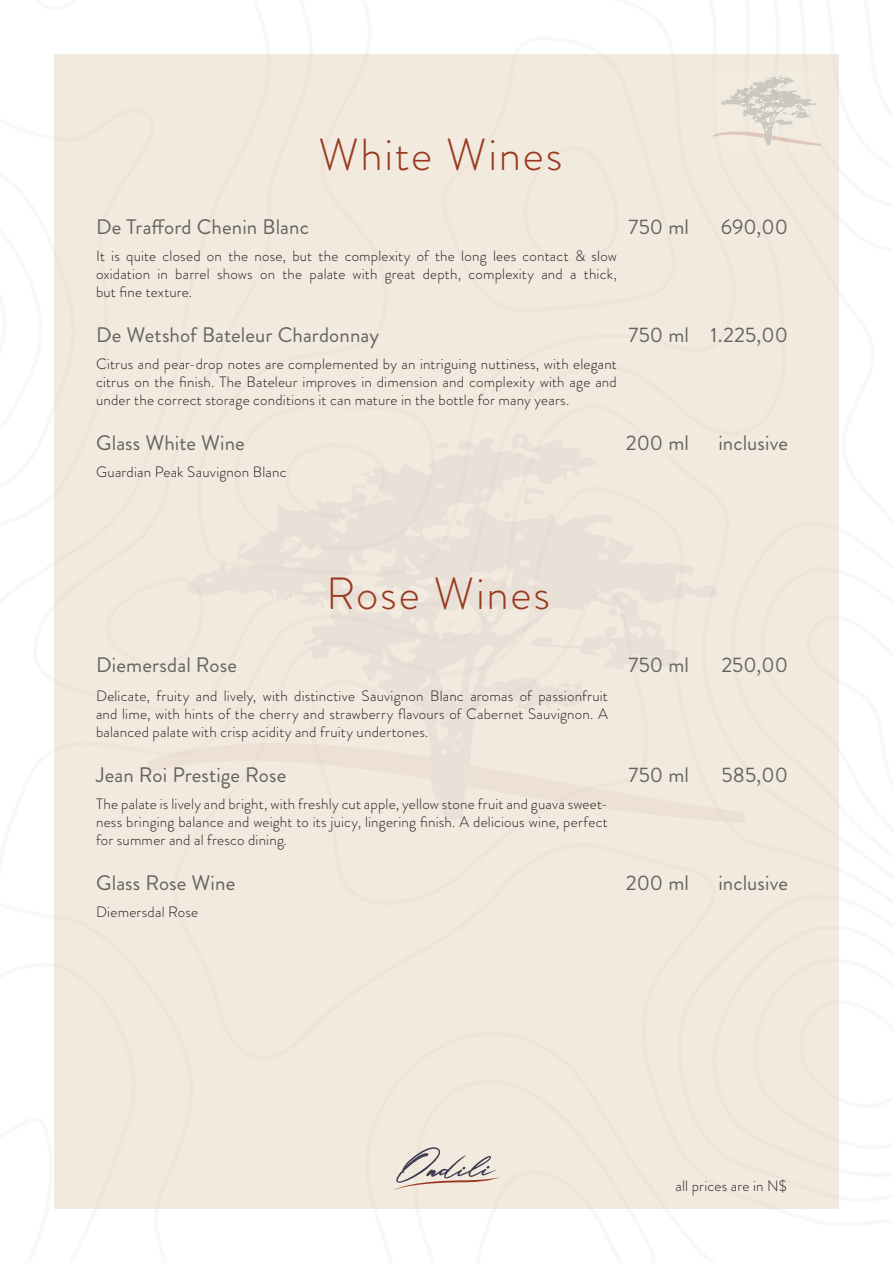
<style>
.page{position:relative;width:893px;height:1263px;background:#fff}
.page>*{position:absolute;margin:0;border:0;box-sizing:border-box;transform-origin:0 0}
.t1{font:300 45px "Brandon Grotesque";letter-spacing:.04em;color:#993a20}
.t2{font:21px "Brandon Grotesque";letter-spacing:.005em;color:#64655f}
.t3{font:300 15px/18px "Brandon Grotesque";letter-spacing:.01em;color:#231f20;text-align:justify}
</style>
<div class="page">
<div style="left:54px;top:54px;width:785px;height:1155px;background:#f2eadf"></div>
<svg style="left:187px;top:442px;width:531px;height:370px"></svg>
<svg style="left:520px;top:486px;width:26px;height:20px"></svg>
<svg style="left:434px;top:442px;width:16px;height:9px"></svg>
<svg style="left:368px;top:686px;width:10px;height:15px"></svg>
<svg style="left:236px;top:541px;width:11px;height:10px"></svg>
<svg style="left:503px;top:511px;width:9px;height:7px"></svg>
<svg style="left:363px;top:471px;width:7px;height:6px"></svg>
<svg style="left:282px;top:597px;width:6px;height:5px"></svg>
<svg style="left:513px;top:450px;width:17px;height:5px"></svg>
<svg style="left:448px;top:620px;width:4px;height:8px"></svg>
<svg style="left:455px;top:518px;width:8px;height:10px"></svg>
<svg style="left:714px;top:75px;width:107px;height:71px"></svg>
<svg style="left:393px;top:1147px;width:107px;height:44px"></svg>
<p class="t1" style="left:319px;top:124px;width:245px">White Wines</p>
<p class="t2" style="left:96px;top:212px;width:215px">De Trafford Chenin Blanc</p>
<p class="t2" style="left:628px;top:212px;width:62px">750 ml</p>
<p class="t2" style="left:721px;top:212px;width:69px">690,00</p>
<p class="t3" style="left:96px;top:247px;width:522px">It is quite closed on the nose, but the complexity of the long lees contact &amp; slow oxidation in barrel shows on the palate with great depth, complexity and a thick, but fine texture.</p>
<p class="t2" style="left:96px;top:320px;width:285px">De Wetshof Bateleur Chardonnay</p>
<p class="t2" style="left:628px;top:320px;width:62px">750 ml</p>
<p class="t2" style="left:711px;top:320px;width:79px">1.225,00</p>
<p class="t3" style="left:96px;top:355px;width:522px">Citrus and pear-drop notes are complemented by an intriguing nuttiness, with elegant citrus on the finish. The Bateleur improves in dimension and complexity with age and under the correct storage conditions it can mature in the bottle for many years.</p>
<p class="t2" style="left:96px;top:428px;width:150px">Glass White Wine</p>
<p class="t2" style="left:626px;top:428px;width:64px">200 ml</p>
<p class="t2" style="left:718px;top:428px;width:71px">inclusive</p>
<p class="t3" style="left:96px;top:463px;width:192px">Guardian Peak Sauvignon Blanc</p>
<p class="t1" style="left:326px;top:562px;width:225px">Rose Wines</p>
<p class="t2" style="left:96px;top:650px;width:142px">Diemersdal Rose</p>
<p class="t2" style="left:628px;top:650px;width:62px">750 ml</p>
<p class="t2" style="left:721px;top:650px;width:68px">250,00</p>
<p class="t3" style="left:96px;top:687px;width:513px">Delicate, fruity and lively, with distinctive Sauvignon Blanc aromas of passionfruit and lime, with hints of the cherry and strawberry flavours of Cabernet Sauvignon. A balanced palate with crisp acidity and fruity undertones.</p>
<p class="t2" style="left:96px;top:760px;width:192px">Jean Roi Prestige Rose</p>
<p class="t2" style="left:628px;top:760px;width:62px">750 ml</p>
<p class="t2" style="left:721px;top:760px;width:68px">585,00</p>
<p class="t3" style="left:96px;top:795px;width:513px">The palate is lively and bright, with freshly cut apple, yellow stone fruit and guava sweet&shy;ness bringing balance and weight to its juicy, lingering finish. A delicious wine, perfect for summer and al fresco dining.</p>
<p class="t2" style="left:96px;top:868px;width:141px">Glass Rose Wine</p>
<p class="t2" style="left:626px;top:868px;width:64px">200 ml</p>
<p class="t2" style="left:718px;top:868px;width:71px">inclusive</p>
<p class="t3" style="left:96px;top:903px;width:104px">Diemersdal Rose</p>
<p class="t3" style="left:676px;top:1177px;width:113px">all prices are in N$</p>
</div>
